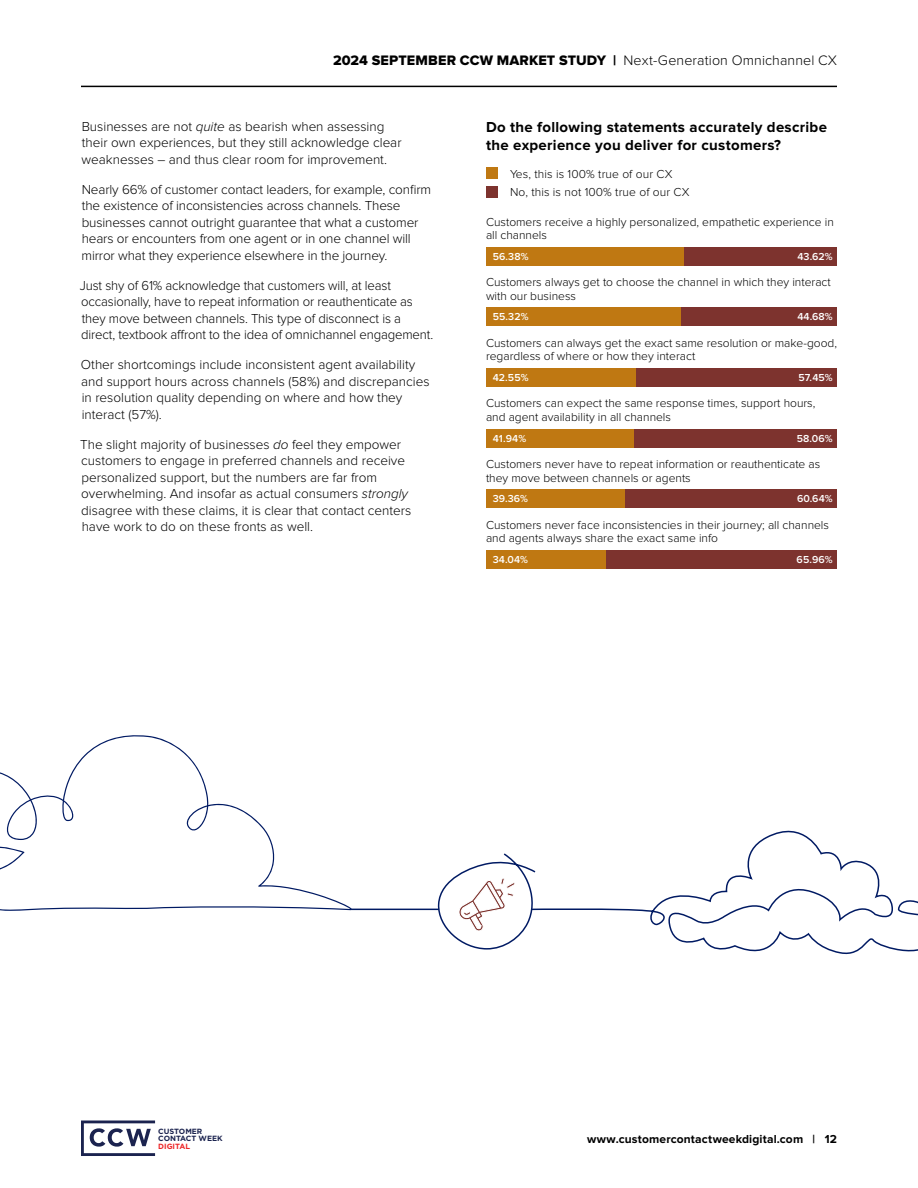
<style>
.page{position:relative;width:918px;height:1188px;background:#fff}
.page>*{position:absolute;margin:0;border:0;box-sizing:border-box;transform-origin:0 0}
.t1{font:700 15px/18px "Proxima Nova";letter-spacing:.02em;color:#000}
.t2{font:14.25px "Proxima Nova Extrabld";letter-spacing:.01em;color:#000}
.t3{font:300 13.5px/16.5px "Proxima Nova";color:#000}
.t4{font:300 12px/13.5px "Proxima Nova";color:#000}
.t5{font:700 12px "Proxima Nova";letter-spacing:.01em;color:#000}
.t6{font:600 10.5px "Proxima Nova";letter-spacing:.01em;color:#fff}
.t7{font:700 7.5px/7.8px "Gotham";color:#1b234f}
.t8{font:700 7.5px "Gotham";color:#ed2426}
.s1{font-family:"Proxima Nova";font-weight:300}
.s2{font-style:italic}
</style>
<div class="page">
<hr style="left:81px;top:86px;width:756px;height:1px;background:#000">
<svg style="left:81px;top:1121px;width:74px;height:35px"></svg>
<div style="left:605px;top:550px;width:232px;height:19px;background:#7d332e"></div>
<div style="left:486px;top:550px;width:119px;height:19px;background:#bf7812"></div>
<div style="left:624px;top:489px;width:213px;height:19px;background:#7d332e"></div>
<div style="left:486px;top:489px;width:138px;height:19px;background:#bf7812"></div>
<div style="left:633px;top:429px;width:204px;height:19px;background:#7d332e"></div>
<div style="left:486px;top:429px;width:147px;height:19px;background:#bf7812"></div>
<div style="left:635px;top:368px;width:202px;height:19px;background:#7d332e"></div>
<div style="left:486px;top:368px;width:149px;height:19px;background:#bf7812"></div>
<div style="left:680px;top:307px;width:157px;height:19px;background:#7d332e"></div>
<div style="left:486px;top:307px;width:194px;height:19px;background:#bf7812"></div>
<div style="left:684px;top:247px;width:153px;height:19px;background:#7d332e"></div>
<div style="left:486px;top:247px;width:198px;height:19px;background:#bf7812"></div>
<div style="left:486px;top:167px;width:12px;height:12px;background:#bf7812"></div>
<div style="left:486px;top:186px;width:12px;height:12px;background:#7d332e"></div>
<svg style="left:0;top:735px;width:352px;height:176px"></svg>
<svg style="left:538px;top:830px;width:380px;height:125px"></svg>
<hr style="left:351px;top:909px;width:88px;height:1px;background:#001a63">
<svg style="left:438px;top:853px;width:100px;height:97px"></svg>
<p class="t2" style="left:333px;top:54px;width:505px">2024 SEPTEMBER CCW MARKET STUDY | <span class="s1">Next-Generation Omnichannel CX</span></p>
<p class="t3" style="left:82px;top:118px;width:322px">Businesses are not <span class="s2">quite</span> as bearish when assessing their own experiences, but they still acknowledge clear weaknesses – and thus clear room for improvement.</p>
<p class="t3" style="left:81px;top:181px;width:351px">Nearly 66% of customer contact leaders, for example, confirm the existence of inconsistencies across channels. These businesses cannot outright guarantee that what a customer hears or encounters from one agent or in one channel will mirror what they experience elsewhere in the journey.</p>
<p class="t3" style="left:80px;top:277px;width:355px">Just shy of 61% acknowledge that customers will, at least occasionally, have to repeat information or reauthenticate as they move between channels. This type of disconnect is a direct, textbook affront to the idea of omnichannel engagement.</p>
<p class="t3" style="left:81px;top:357px;width:350px">Other shortcomings include inconsistent agent availability and support hours across channels (58%) and discrepancies in resolution quality depending on where and how they interact (57%).</p>
<p class="t3" style="left:80px;top:436px;width:333px">The slight majority of businesses <span class="s2">do</span> feel they empower customers to engage in preferred channels and receive personalized support, but the numbers are far from overwhelming. And insofar as actual consumers <span class="s2">strongly </span>disagree with these claims, it is clear that contact centers have work to do on these fronts as well.</p>
<p class="t1" style="left:486px;top:118px;width:343px">Do the following statements accurately describe the experience you deliver for customers?</p>
<p class="t4" style="left:510px;top:165px;width:181px;line-height:18.8px">Yes, this is 100% true of our CX<br>No, this is not 100% true of our CX</p>
<p class="t4" style="left:486px;top:216px;width:349px">Customers receive a highly personalized, empathetic experience in all channels</p>
<p class="t6" style="left:797px;top:252px;width:37px">43.62%</p>
<p class="t6" style="left:493px;top:252px;width:37px">56.38%</p>
<p class="t4" style="left:486px;top:276px;width:346px">Customers always get to choose the channel in which they interact with our business</p>
<p class="t4" style="left:486px;top:337px;width:353px">Customers can always get the exact same resolution or make-good, regardless of where or how they interact</p>
<p class="t4" style="left:486px;top:397px;width:331px">Customers can expect the same response times, support hours, and agent availability in all channels</p>
<p class="t4" style="left:486px;top:458px;width:336px">Customers never have to repeat information or reauthenticate as they move between channels or agents</p>
<p class="t4" style="left:486px;top:519px;width:345px">Customers never face inconsistencies in their journey; all channels and agents always share the exact same info</p>
<p class="t6" style="left:797px;top:312px;width:37px">44.68%</p>
<p class="t6" style="left:493px;top:312px;width:37px">55.32%</p>
<p class="t6" style="left:799px;top:373px;width:36px">57.45%</p>
<p class="t6" style="left:493px;top:373px;width:37px">42.55%</p>
<p class="t6" style="left:797px;top:433px;width:38px">58.06%</p>
<p class="t6" style="left:493px;top:433px;width:35px">41.94%</p>
<p class="t6" style="left:493px;top:494px;width:37px">39.36%</p>
<p class="t6" style="left:797px;top:494px;width:37px">60.64%</p>
<p class="t6" style="left:493px;top:555px;width:37px">34.04%</p>
<p class="t6" style="left:797px;top:555px;width:38px">65.96%</p>
<p class="t7" style="left:158px;top:1127px;width:66px">CUSTOMER<br>CONTACT WEEK</p>
<p class="t8" style="left:158px;top:1142px;width:33px">DIGITAL</p>
<p class="t5" style="left:587px;top:1134px;width:229px">www.customercontactweekdigital.com |</p>
<p class="t5" style="left:825px;top:1134px;width:14px">12</p>
</div>
